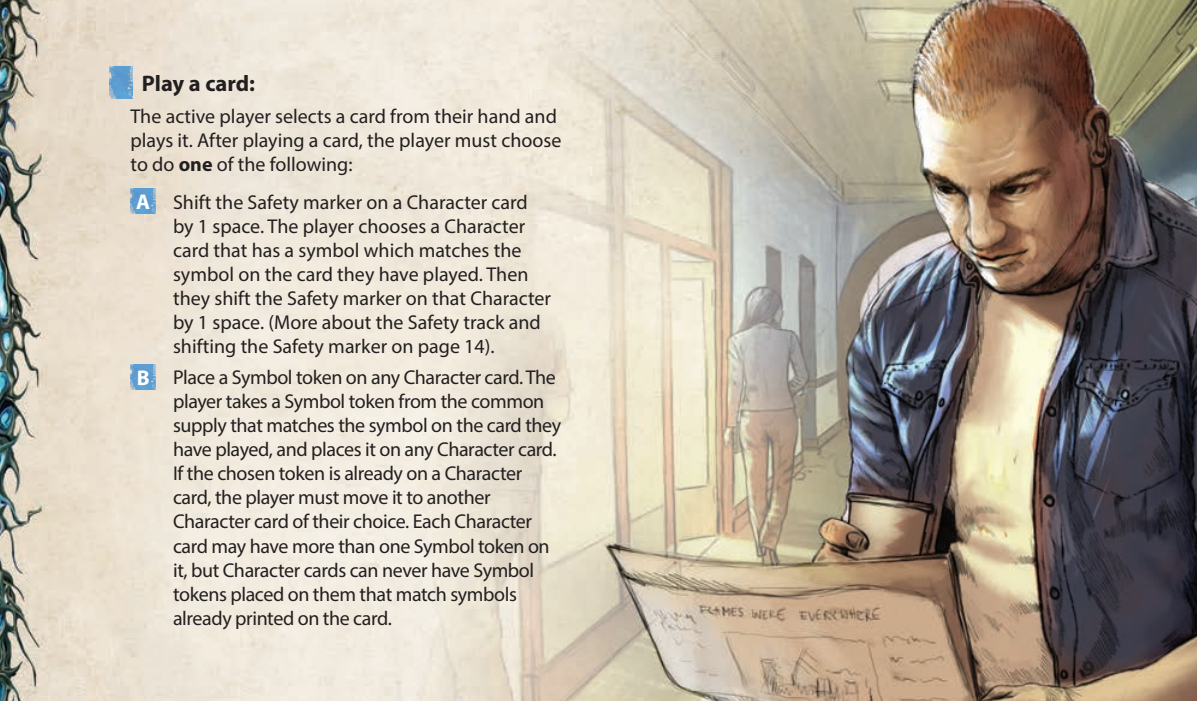
<style>
.page{position:relative;width:1197px;height:701px;background:#fff}
.page>*{position:absolute;margin:0;border:0;box-sizing:border-box;transform-origin:0 0}
.t1{font:700 22.5px "Myriad Pro";color:#231f20}
.t2{font:20px/24px "Myriad Pro";letter-spacing:-.02em;color:#231f20}
.t3{font:20px/24px "Myriad Pro";color:#231f20}
.s1{font-weight:700}
.s2{font-weight:700;font-size:21.25px;color:#fff}
</style>
<div class="page">
<img style="left:0;top:0;width:1196px;height:700px">
<img style="left:109px;top:67px;width:23px;height:32px">
<img style="left:131px;top:189px;width:25px;height:25px">
<img style="left:131px;top:364px;width:25px;height:25px">
<p class="t1" style="left:142px;top:69px;width:115px">Play a card:</p>
<p class="t3" style="left:130px;top:103px;width:432px">The active player selects a card from their hand and plays it. After playing a card, the player must choose to do <span class="s1">one</span> of the following:</p>
<p class="t3" style="left:173px;top:190px;width:379px;text-indent:-37px"><span class="s2">A</span> Shift the Safety marker on a Character card by 1 space. The player chooses a Character card that has a symbol which matches the symbol on the card they have played. Then they shift the Safety marker on that Character by 1 space. (More about the Safety track and shifting the Safety marker on page 14).</p>
<p class="t2" style="left:173px;top:365px;width:390px;text-indent:-36px"><span class="s2">B</span> Place a Symbol token on any Character card. The player takes a Symbol token from the common supply that matches the symbol on the card they have played, and places it on any Character card.<br>If the chosen token is already on a Character card, the player must move it to another Character card of their choice. Each Character card may have more than one Symbol token on it, but Character cards can never have Symbol tokens placed on them that match symbols already printed on the card.</p>
<p class="t1" style="left:1082px;top:653px;width:14px">9</p>
</div>
